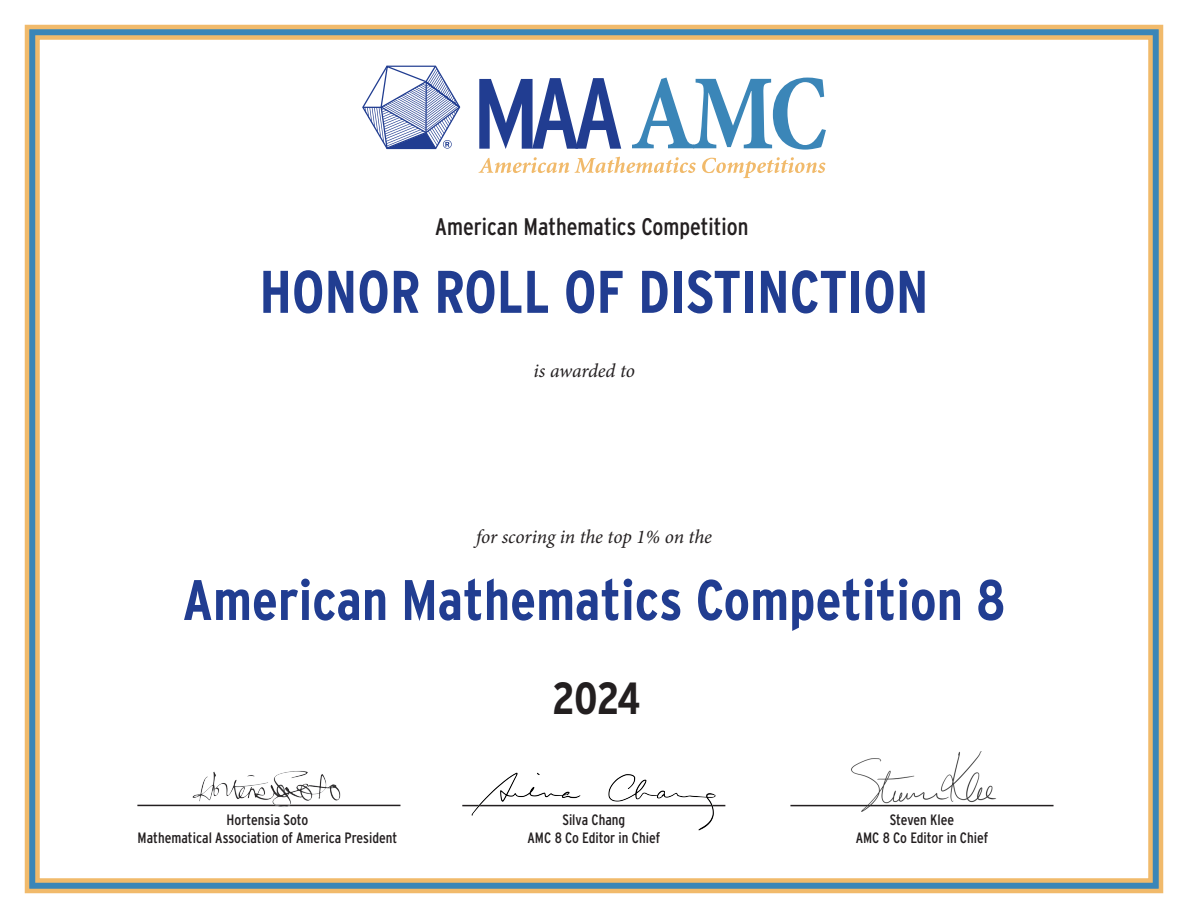
<style>
.page{position:relative;width:1188px;height:918px;background:#fff}
.page>*{position:absolute;margin:0;border:0;box-sizing:border-box;transform-origin:0 0}
.t1{font:700 60px "Interstate Condensed";color:#213d91}
.t2{font:700 57px "Interstate Condensed";color:#213d91}
.t3{font:700 45px "Interstate Condensed";color:#231f20}
.t4{font:24px "Interstate Condensed";color:#231f20}
.t5{font:italic 19.5px "Minion Pro";letter-spacing:-.01em;color:#231f20}
.t6{font:15px "Interstate Condensed";color:#231f20}
</style>
<div class="page">
<div style="left:27px;top:27px;width:1134px;height:864px;border:10px solid #3b86b8"></div>
<div style="left:25px;top:25px;width:1138px;height:868px;border:4px solid #f1ba6b"></div>
<div style="left:35px;top:35px;width:1118px;height:848px;border:4px solid #f1ba6b"></div>
<svg style="left:479px;top:157px;width:90px;height:16px"></svg>
<svg style="left:575px;top:157px;width:121px;height:16px"></svg>
<svg style="left:702px;top:157px;width:123px;height:21px"></svg>
<svg style="left:632px;top:78px;width:194px;height:72px"></svg>
<svg style="left:362px;top:66px;width:98px;height:83px"></svg>
<svg style="left:479px;top:78px;width:142px;height:71px"></svg>
<hr style="left:462px;top:805px;width:263px;height:1px;background:#231f20">
<img style="left:471px;top:772px;width:246px;height:59px">
<hr style="left:790px;top:805px;width:264px;height:1px;background:#231f20">
<img style="left:849px;top:752px;width:148px;height:59px">
<hr style="left:137px;top:805px;width:263px;height:1px;background:#231f20">
<img style="left:192px;top:771px;width:149px;height:36px">
<p class="t4" style="left:435px;top:213px;width:315px">American Mathematics Competition</p>
<p class="t1" style="left:259px;top:258px;width:671px">HONOR ROLL OF DISTINCTION</p>
<p class="t5" style="left:534px;top:357px;width:103px">is awarded to</p>
<p class="t5" style="left:476px;top:524px;width:237px">for scoring in the top 1% on the</p>
<p class="t2" style="left:182px;top:568px;width:825px">American Mathematics Competition 8</p>
<p class="t6" style="left:227px;top:812px;width:83px">Hortensia Soto</p>
<p class="t6" style="left:138px;top:830px;width:261px">Mathematical Association of America President</p>
<p class="t3" style="left:552px;top:673px;width:90px">2024</p>
<p class="t6" style="left:562px;top:812px;width:64px">Silva Chang</p>
<p class="t6" style="left:528px;top:830px;width:134px">AMC 8 Co Editor in Chief</p>
<p class="t6" style="left:890px;top:812px;width:66px">Steven Klee</p>
<p class="t6" style="left:856px;top:830px;width:134px">AMC 8 Co Editor in Chief</p>
</div>
